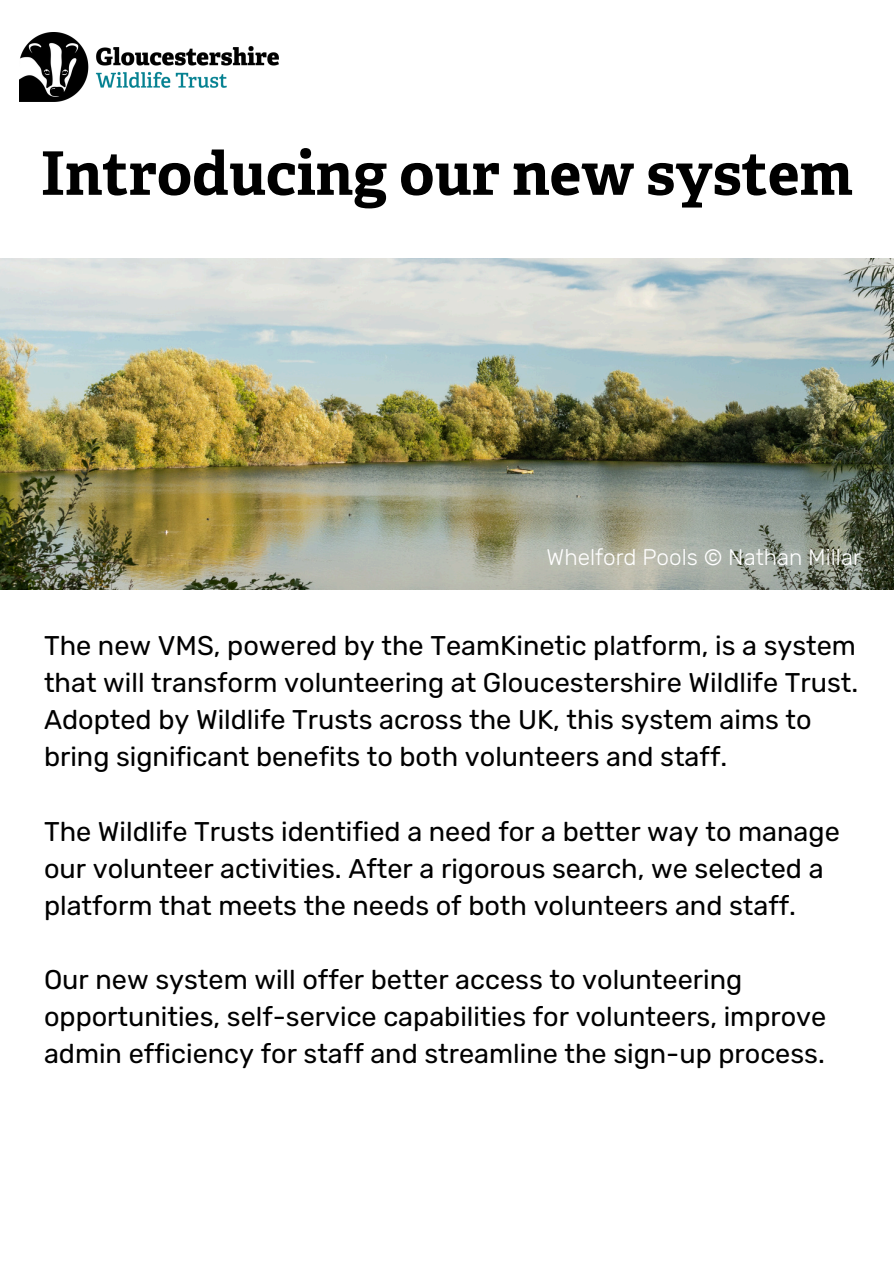
<style>
.page{position:relative;width:894px;height:1264px;background:#fff}
.page>*{position:absolute;margin:0;border:0;box-sizing:border-box;transform-origin:0 0}
.t1{font:700 60px "Adelle";color:#000}
.t2{font:27px/37.2px "Rubik";color:#000}
.t3{font:300 22.5px "Rubik";color:#fff}
</style>
<div class="page">
<img style="left:20px;top:32px;width:258px;height:69px">
<img style="left:0;top:258px;width:893px;height:331px">
<h2 class="t1" style="left:41px;top:142px;width:813px">Introducing our new system</h2>
<h2 class="t3" style="left:546px;top:544px;width:316px">Whelford Pools © Nathan Millar</h2>
<p class="t2" style="left:44px;top:627px;width:815px">The new VMS, powered by the TeamKinetic platform, is a system that will transform volunteering at Gloucestershire Wildlife Trust.<br>Adopted by Wildlife Trusts across the UK, this system aims to bring significant benefits to both volunteers and staff.</p>
<p class="t2" style="left:44px;top:812px;width:797px">The Wildlife Trusts identified a need for a better way to manage our volunteer activities. After a rigorous search, we selected a platform that meets the needs of both volunteers and staff.</p>
<h2 class="t2" style="left:44px;top:961px;width:783px">Our new system will offer better access to volunteering opportunities, self-service capabilities for volunteers, improve admin efficiency for staff and streamline the sign-up process.</h2>
</div>
